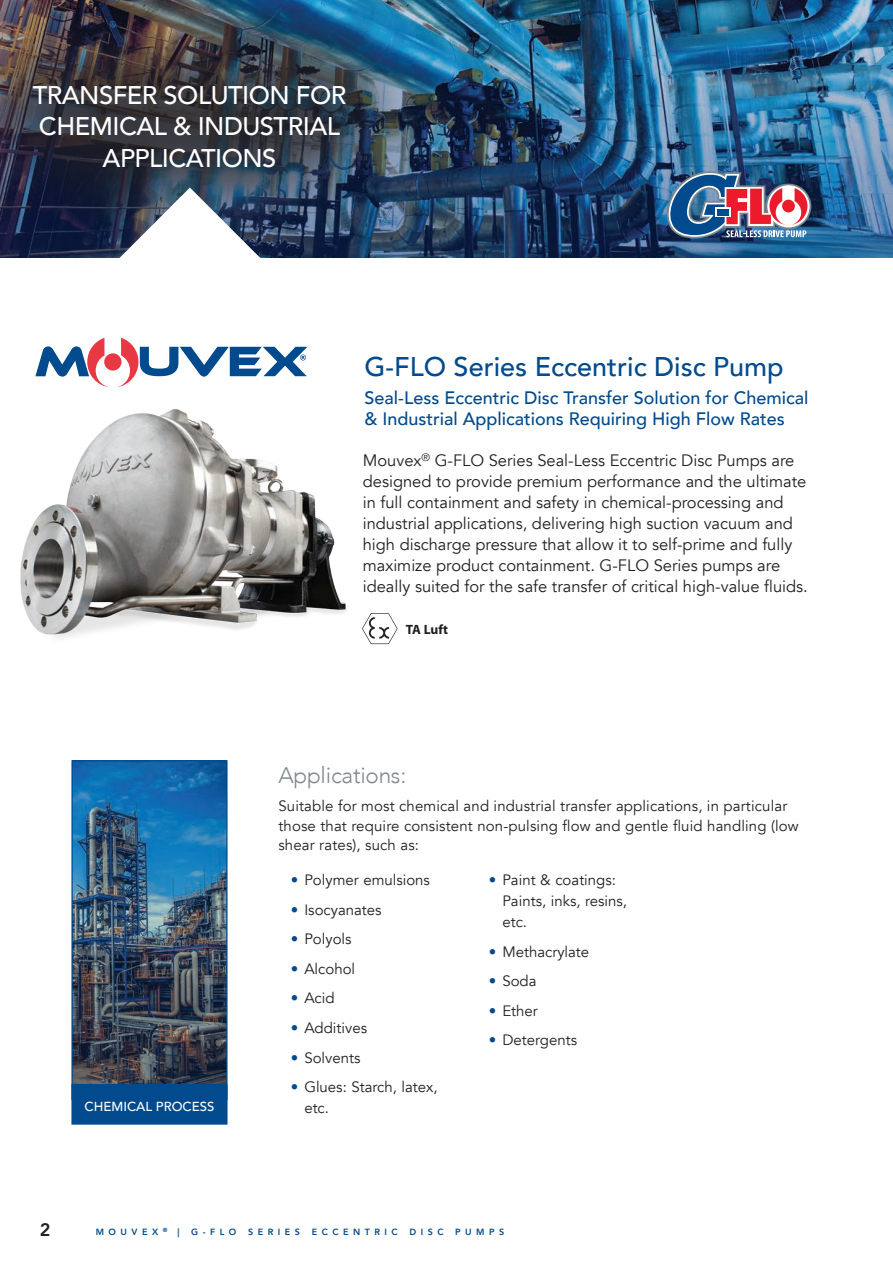
<style>
.page{position:relative;width:893px;height:1263px;background:#fff}
.page>*{position:absolute;margin:0;border:0;box-sizing:border-box;transform-origin:0 0}
.t1{font:500 27px "Avenir";color:#004a8d}
.t2{font:500 25.5px/31.5px "Avenir";letter-spacing:-.02em;color:#fff;text-align:center}
.t3{font:300 22.5px "Avenir";letter-spacing:-.01em;color:#7e868d}
.t4{font:500 18px/21px "Avenir";color:#004a8d}
.t5{font:800 18px "Avenir";color:#231f20}
.t6{font:16.5px/21px "Avenir";color:#231f20}
.t7{font:15px/21px "Avenir";color:#231f20}
.t8{font:700 13.5px "Myriad Pro";letter-spacing:-.005em;color:#231f20}
.t9{font:500 13.05px "Avenir";color:#fff}
.t10{font:800 9px "Avenir";letter-spacing:.5em;color:#004a8d}
.s1{color:#004a8d}
</style>
<div class="page">
<img style="left:0;top:0;width:893px;height:257px">
<img style="left:666px;top:171px;width:145px;height:67px">
<img style="left:20px;top:409px;width:326px;height:229px">
<div style="left:0;top:2px;width:427px;height:248px;background:#231f20;opacity:.8"></div>
<svg style="left:118px;top:188px;width:144px;height:70px"></svg>
<svg style="left:35px;top:338px;width:272px;height:49px"></svg>
<img style="left:73px;top:762px;width:153px;height:322px">
<div style="left:71px;top:760px;width:157px;height:340px;border:1px solid #004a8d"></div>
<div style="left:72px;top:1084px;width:155px;height:40px;background:#004a8d"></div>
<div style="left:71px;top:1084px;width:157px;height:41px;border:1px solid #004a8d"></div>
<svg style="left:362px;top:613px;width:36px;height:31px"></svg>
<h2 class="t2" style="left:33px;top:78px;width:315px">TRANSFER SOLUTION FOR<br>CHEMICAL &amp; INDUSTRIAL<br>APPLICATIONS</h2>
<h1 class="t1" style="left:365px;top:344px;width:421px">G-FLO Series Eccentric Disc Pump</h1>
<p class="t4" style="left:365px;top:386px;width:445px">Seal-Less Eccentric Disc Transfer Solution for Chemical &amp; Industrial Applications Requiring High Flow Rates</p>
<p class="t6" style="left:363px;top:450px;width:447px">Mouvex<sup>®</sup> G-FLO Series Seal-Less Eccentric Disc Pumps are designed to provide premium performance and the ultimate in full containment and safety in chemical-processing and industrial applications, delivering high suction vacuum and high discharge pressure that allow it to self-prime and fully maximize product containment. G-FLO Series pumps are ideally suited for the safe transfer of critical high-value fluids.</p>
<p class="t8" style="left:406px;top:622px;width:44px">TA Luft</p>
<p class="t9" style="left:85px;top:1095px;width:131px">CHEMICAL PROCESS</p>
<h3 class="t3" style="left:278px;top:762px;width:129px">Applications:</h3>
<p class="t7" style="left:278px;top:796px;width:522px;line-height:19.5px">Suitable for most chemical and industrial transfer applications, in particular those that require consistent non-pulsing flow and gentle fluid handling (low shear rates), such as:</p>
<p class="t7" style="left:291px;top:869px;width:141px"><span class="s1">•</span> Polymer emulsions</p>
<p class="t7" style="left:291px;top:899px;width:92px"><span class="s1">•</span> Isocyanates</p>
<p class="t7" style="left:291px;top:929px;width:62px"><span class="s1">•</span> Polyols</p>
<p class="t7" style="left:291px;top:958px;width:66px"><span class="s1">•</span> Alcohol</p>
<p class="t7" style="left:291px;top:988px;width:45px"><span class="s1">•</span> Acid</p>
<p class="t7" style="left:291px;top:1018px;width:78px"><span class="s1">•</span> Additives</p>
<p class="t7" style="left:291px;top:1047px;width:71px"><span class="s1">•</span> Solvents</p>
<p class="t7" style="left:304px;top:1077px;width:135px;text-indent:-14px"><span class="s1">•</span> Glues: Starch, latex, etc.</p>
<p class="t7" style="left:502px;top:869px;width:126px;text-indent:-14px"><span class="s1">•</span> Paint &amp; coatings:<br>Paints, inks, resins, etc.</p>
<p class="t7" style="left:489px;top:941px;width:102px"><span class="s1">•</span> Methacrylate</p>
<p class="t7" style="left:489px;top:971px;width:49px"><span class="s1">•</span> Soda</p>
<p class="t7" style="left:489px;top:1000px;width:51px"><span class="s1">•</span> Ether</p>
<p class="t7" style="left:489px;top:1030px;width:90px"><span class="s1">•</span> Detergents</p>
<p class="t5" style="left:40px;top:1216px;width:12px">2</p>
<p class="t10" style="left:178px;top:1225px;width:3px">|</p>
<p class="t10" style="left:191px;top:1225px;width:47px">G-FLO</p>
<p class="t10" style="left:248px;top:1225px;width:54px">SERIES</p>
<p class="t10" style="left:312px;top:1225px;width:87px">ECCENTRIC</p>
<p class="t10" style="left:409px;top:1225px;width:36px">DISC</p>
<p class="t10" style="left:455px;top:1225px;width:50px">PUMPS</p>
<p class="t10" style="left:96px;top:1225px;width:73px">MOUVEX <sup>®</sup></p>
</div>
